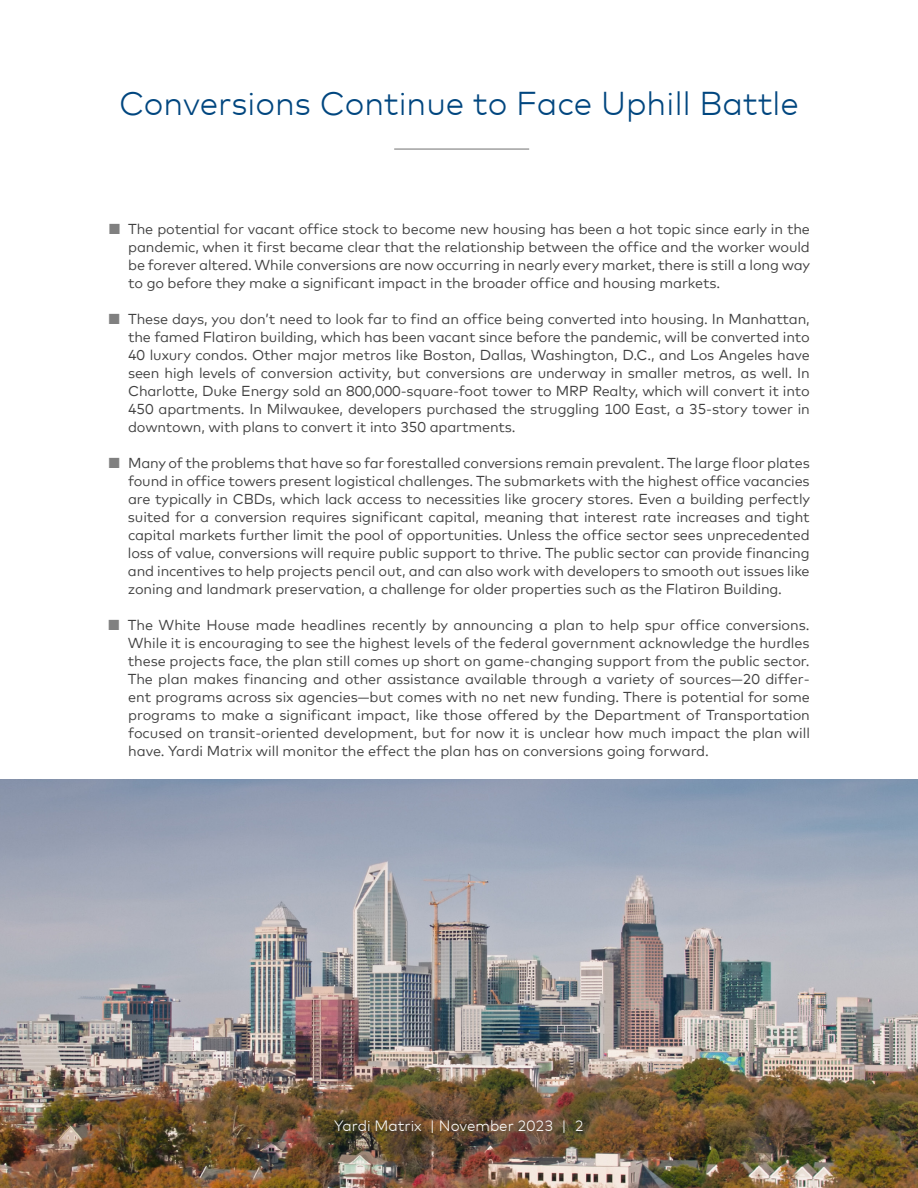
<style>
.page{position:relative;width:918px;height:1188px;background:#fff}
.page>*{position:absolute;margin:0;border:0;box-sizing:border-box;transform-origin:0 0}
.t1{font:300 33px "Mark Offc Pro";color:#00467f}
.t2{font:300 15px "Mark Offc Pro";color:#fff}
.t3{font:14.4px/18px "Mark Offc Pro";letter-spacing:-.01em;color:#414141;text-align:justify}
.s1{color:#808080}
</style>
<div class="page">
<hr style="left:394px;top:148px;width:135px;height:2px;background:#808080">
<img style="left:0;top:780px;width:918px;height:408px">
<h1 class="t1" style="left:119px;top:78px;width:681px">Conversions Continue to Face Uphill Battle</h1>
<p class="t3" style="left:128px;top:219px;width:684px;text-indent:-20px"><span class="s1">■</span> The potential for vacant office stock to become new housing has been a hot topic since early in the pandemic, when it first became clear that the relationship between the office and the worker would be forever altered. While conversions are now occurring in nearly every market, there is still a long way to go before they make a significant impact in the broader office and housing markets.</p>
<p class="t3" style="left:128px;top:309px;width:683px;text-indent:-20px"><span class="s1">■</span> These days, you don’t need to look far to find an office being converted into housing. In Manhattan, the famed Flatiron building, which has been vacant since before the pandemic, will be converted into 40 luxury condos. Other major metros like Boston, Dallas, Washington, D.C., and Los Angeles have seen high levels of conversion activity, but conversions are underway in smaller metros, as well. In Charlotte, Duke Energy sold an 800,000-square-foot tower to MRP Realty, which will convert it into 450 apartments. In Milwaukee, developers purchased the struggling 100 East, a 35-story tower in downtown, with plans to convert it into 350 apartments.</p>
<p class="t3" style="left:128px;top:453px;width:684px;text-indent:-20px"><span class="s1">■</span> Many of the problems that have so far forestalled conversions remain prevalent. The large floor plates found in office towers present logistical challenges. The submarkets with the highest office vacancies are typically in CBDs, which lack access to necessities like grocery stores. Even a building perfectly suited for a conversion requires significant capital, meaning that interest rate increases and tight capital markets further limit the pool of opportunities. Unless the office sector sees unprecedented loss of value, conversions will require public support to thrive. The public sector can provide financing and incentives to help projects pencil out, and can also work with developers to smooth out issues like zoning and landmark preservation, a challenge for older properties such as the Flatiron Building.</p>
<p class="t3" style="left:128px;top:615px;width:684px;text-indent:-20px"><span class="s1">■</span> The White House made headlines recently by announcing a plan to help spur office conversions.<br>While it is encouraging to see the highest levels of the federal government acknowledge the hurdles these projects face, the plan still comes up short on game-changing support from the public sector.<br>The plan makes financing and other assistance available through a variety of sources—20 differ&shy;ent programs across six agencies—but comes with no net new funding. There is potential for some programs to make a significant impact, like those offered by the Department of Transportation focused on transit-oriented development, but for now it is unclear how much impact the plan will have. Yardi Matrix will monitor the effect the plan has on conversions going forward.</p>
<p class="t2" style="left:334px;top:1115px;width:251px">Yardi Matrix | November 2023 | 2</p>
</div>
